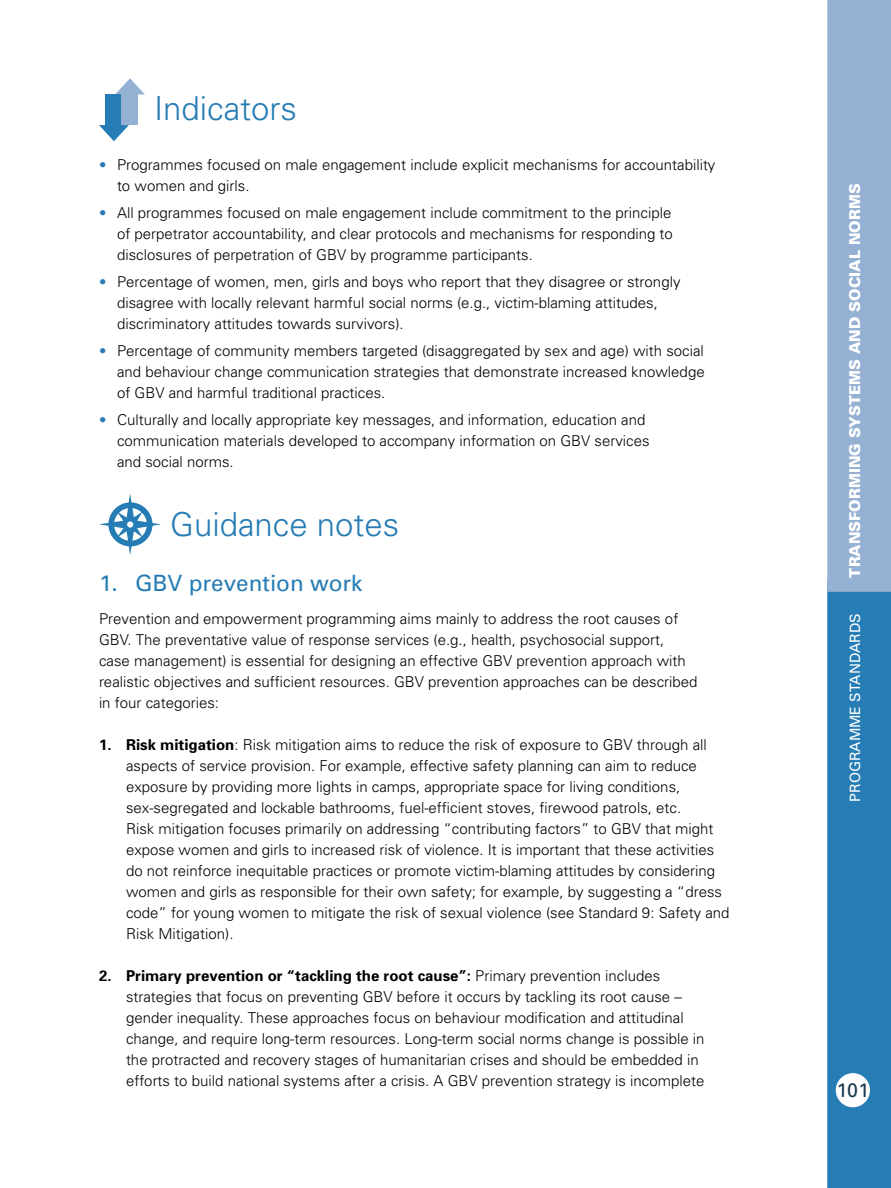
<style>
.page{position:relative;width:891px;height:1188px;background:#fff}
.page>*{position:absolute;margin:0;border:0;box-sizing:border-box;transform-origin:0 0}
.t1{font:300 33px "Univers";color:#267cb4}
.t2{font:22.5px "Univers";color:#267cb4}
.t3{font:19.5px "Univers";color:#1a3b4f}
.t4{font:300 15px/21px "Univers";color:#000}
.t5{font:900 15px "Univers";color:#fff}
.t6{font:14.25px "Univers";color:#fff}
.s1{font-weight:700;font-size:21px;color:#267cb4}
.s2{font-weight:700}
</style>
<div class="page">
<div style="left:827px;top:592px;width:64px;height:596px;background:#267cb4"></div>
<div style="left:827px;top:0;width:64px;height:592px;background:#94b0d3"></div>
<div style="left:836px;top:1073px;width:34px;height:34px;background:#fff;border-radius:50%"></div>
<svg style="left:115px;top:78px;width:30px;height:16px"></svg>
<div style="left:106px;top:94px;width:16px;height:36px;background:#267cb4"></div>
<svg style="left:99px;top:125px;width:30px;height:16px"></svg>
<div style="left:122px;top:90px;width:16px;height:35px;background:#94b0d3"></div>
<svg style="left:99px;top:493px;width:62px;height:62px"></svg>
<div style="left:127px;top:521px;width:6px;height:7px;background:#fff;border-radius:50%"></div>
<h1 class="t1" style="left:154px;top:89px;width:145px">Indicators</h1>
<p class="t4" style="left:117px;top:154px;width:600px;text-indent:-18px"><span class="s1">•</span> Programmes focused on male engagement include explicit mechanisms for accountability to women and girls.</p>
<p class="t4" style="left:117px;top:202px;width:557px;text-align:justify;text-indent:-18px"><span class="s1">•</span> All programmes focused on male engagement include commitment to the principle of perpetrator accountability, and clear protocols and mechanisms for responding to disclosures of perpetration of GBV by programme participants.</p>
<p class="t4" style="left:117px;top:271px;width:565px;text-indent:-18px"><span class="s1">•</span> Percentage of women, men, girls and boys who report that they disagree or strongly disagree with locally relevant harmful social norms (e.g., victim-blaming attitudes, discriminatory attitudes towards survivors).</p>
<p class="t4" style="left:117px;top:340px;width:589px;text-align:justify;text-indent:-18px"><span class="s1">•</span> Percentage of community members targeted (disaggregated by sex and age) with social and behaviour change communication strategies that demonstrate increased knowledge of GBV and harmful traditional practices.</p>
<p class="t4" style="left:117px;top:409px;width:534px;text-indent:-18px"><span class="s1">•</span> Culturally and locally appropriate key messages, and information, education and communication materials developed to accompany information on GBV services and social norms.</p>
<h1 class="t1" style="left:170px;top:504px;width:231px">Guidance notes</h1>
<h2 class="t2" style="left:99px;top:569px;width:265px">1. GBV prevention work</h2>
<p class="t4" style="left:99px;top:608px;width:600px">Prevention and empowerment programming aims mainly to address the root causes of GBV. The preventative value of response services (e.g., health, psychosocial support, case management) is essential for designing an effective GBV prevention approach with realistic objectives and sufficient resources. GBV prevention approaches can be described in four categories:</p>
<p class="t4" style="left:126px;top:734px;width:605px;text-indent:-27px"><span class="s2">1. Risk mitigation</span>: Risk mitigation aims to reduce the risk of exposure to GBV through all aspects of service provision. For example, effective safety planning can aim to reduce exposure by providing more lights in camps, appropriate space for living conditions, sex-segregated and lockable bathrooms, fuel-efficient stoves, firewood patrols, etc.<br>Risk mitigation focuses primarily on addressing “contributing factors” to GBV that might expose women and girls to increased risk of violence. It is important that these activities do not reinforce inequitable practices or promote victim-blaming attitudes by considering women and girls as responsible for their own safety; for example, by suggesting a “dress code” for young women to mitigate the risk of sexual violence (see Standard 9: Safety and Risk Mitigation).</p>
<p class="t4" style="left:126px;top:965px;width:580px;text-indent:-27px"><span class="s2">2. Primary prevention or “tackling the root cause”:</span> Primary prevention includes strategies that focus on preventing GBV before it occurs by tackling its root cause – gender inequality. These approaches focus on behaviour modification and attitudinal change, and require long-term resources. Long-term social norms change is possible in the protracted and recovery stages of humanitarian crises and should be embedded in efforts to build national systems after a crisis. A GBV prevention strategy is incomplete</p>
<p class="t5" style="left:846px;top:578px;width:396px;rotate:-90deg">TRANSFORMING SYSTEMS AND SOCIAL NORMS</p>
<p class="t6" style="left:846px;top:802px;width:190px;rotate:-90deg">PROGRAMME STANDARDS</p>
<h3 class="t3" style="left:836px;top:1078px;width:34px">101</h3>
</div>
